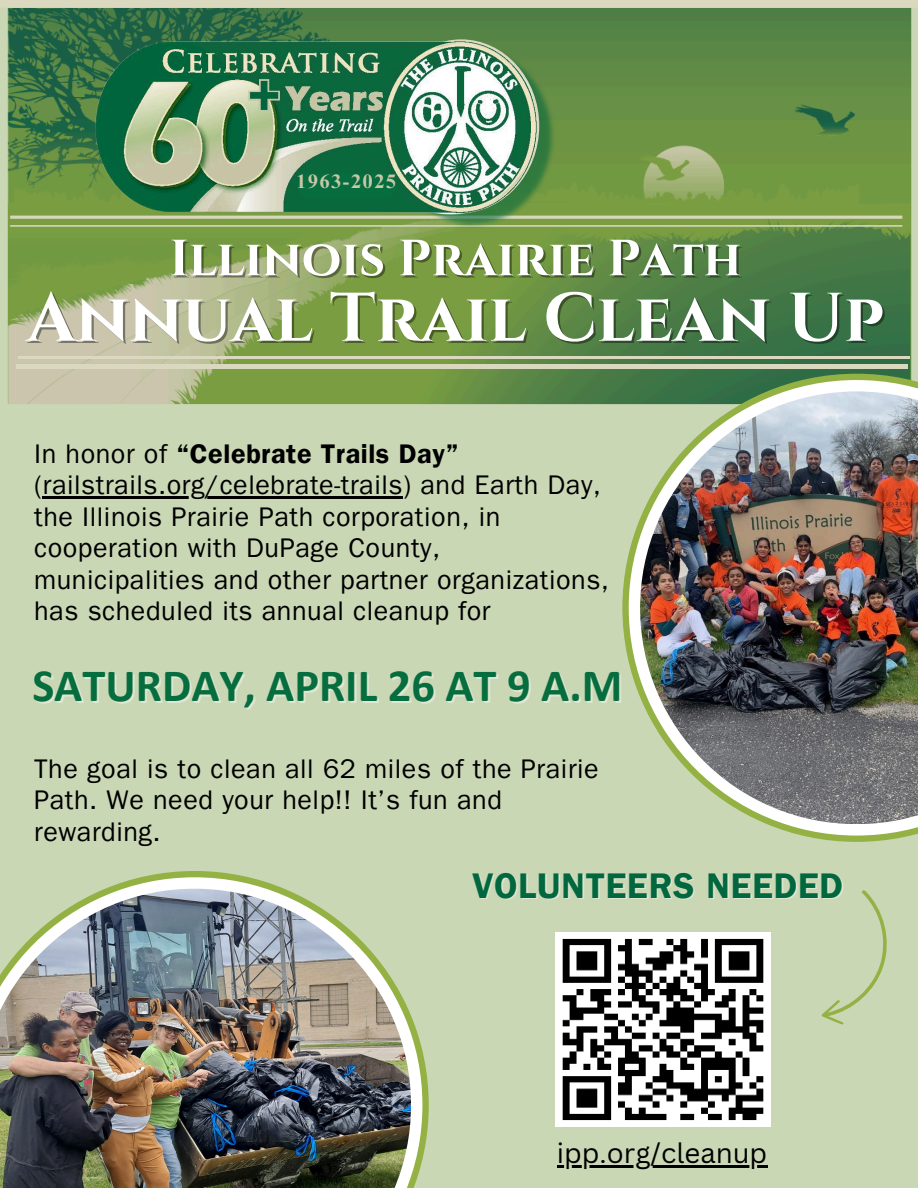
<style>
.page{position:relative;width:918px;height:1188px;background:#fff}
.page>*{position:absolute;margin:0;border:0;box-sizing:border-box;transform-origin:0 0}
.t1{font:700 68.55px "Cinzel";color:#fff}
.t2{font:700 50.7px "Cinzel";color:#fff}
.t3{font:700 46.5px "Calibri";color:#066d3f}
.t4{font:35.7px "Franklin Gothic LT Pro Dm";letter-spacing:.02em;color:#00673e}
.t5{font:27.6px "Canva Sans";color:#000}
.t6{font:27px/31.5px "Franklin Gothic LT Pro";letter-spacing:.02em;color:#000}
.t7{font:700 19.5px "Times NRMT Pro";letter-spacing:.095em;color:#c8c7a8}
.s1{font-family:"Franklin Gothic LT Pro Dm"}
</style>
<div class="page">
<img style="left:0;top:0;width:918px;height:1188px">
<hr style="left:18px;top:357px;width:891px;height:2px;background:#dad9bf">
<hr style="left:17px;top:365px;width:891px;height:3px;background:#dad9bf">
<svg style="left:622px;top:374px;width:296px;height:468px;background:#9fb986"></svg>
<svg style="left:629px;top:380px;width:289px;height:456px"></svg>
<img style="left:640px;top:391px;width:278px;height:433px">
<svg style="left:0;top:871px;width:429px;height:317px;background:#bfcf9f"></svg>
<svg style="left:0;top:877px;width:422px;height:311px;fill:#cad7b5"></svg>
<img style="left:0;top:889px;width:411px;height:299px">
<hr style="left:43px;top:496px;width:360px;height:3px;background:#000">
<img style="left:45px;top:17px;width:512px;height:213px">
<svg style="left:297px;top:37px;width:232px;height:179px"></svg>
<img style="left:555px;top:933px;width:215px;height:193px">
<svg style="left:821px;top:889px;width:83px;height:142px;background:#c6d4ae"></svg>
<hr style="left:557px;top:1165px;width:210px;height:3px;background:#000">
<p class="t7" style="left:297px;top:174px;width:101px">1963-2025</p>
<p class="t2" style="left:169px;top:226px;width:574px">Illinois Prairie Path</p>
<p class="t1" style="left:27px;top:274px;width:859px">Annual Trail Clean Up</p>
<p class="t6" style="left:34px;top:442px;width:568px">In honor of <span class="s1">“Celebrate Trails Day” </span>(railstrails.org/celebrate-trails) and Earth Day,</p>
<p class="t6" style="left:34px;top:505px;width:576px">the Illinois Prairie Path corporation, in cooperation with DuPage County, municipalities and other partner organizations, has scheduled its annual cleanup for</p>
<p class="t3" style="left:32px;top:666px;width:592px">SATURDAY, APRIL 26 AT 9 A.M</p>
<p class="t6" style="left:34px;top:757px;width:566px">The goal is to clean all 62 miles of the Prairie<br>Path. We need your help!! It’s fun and rewarding.</p>
<h2 class="t4" style="left:472px;top:873px;width:373px">VOLUNTEERS NEEDED</h2>
<h4 class="t5" style="left:557px;top:1134px;width:212px">ipp.org/cleanup</h4>
</div>
